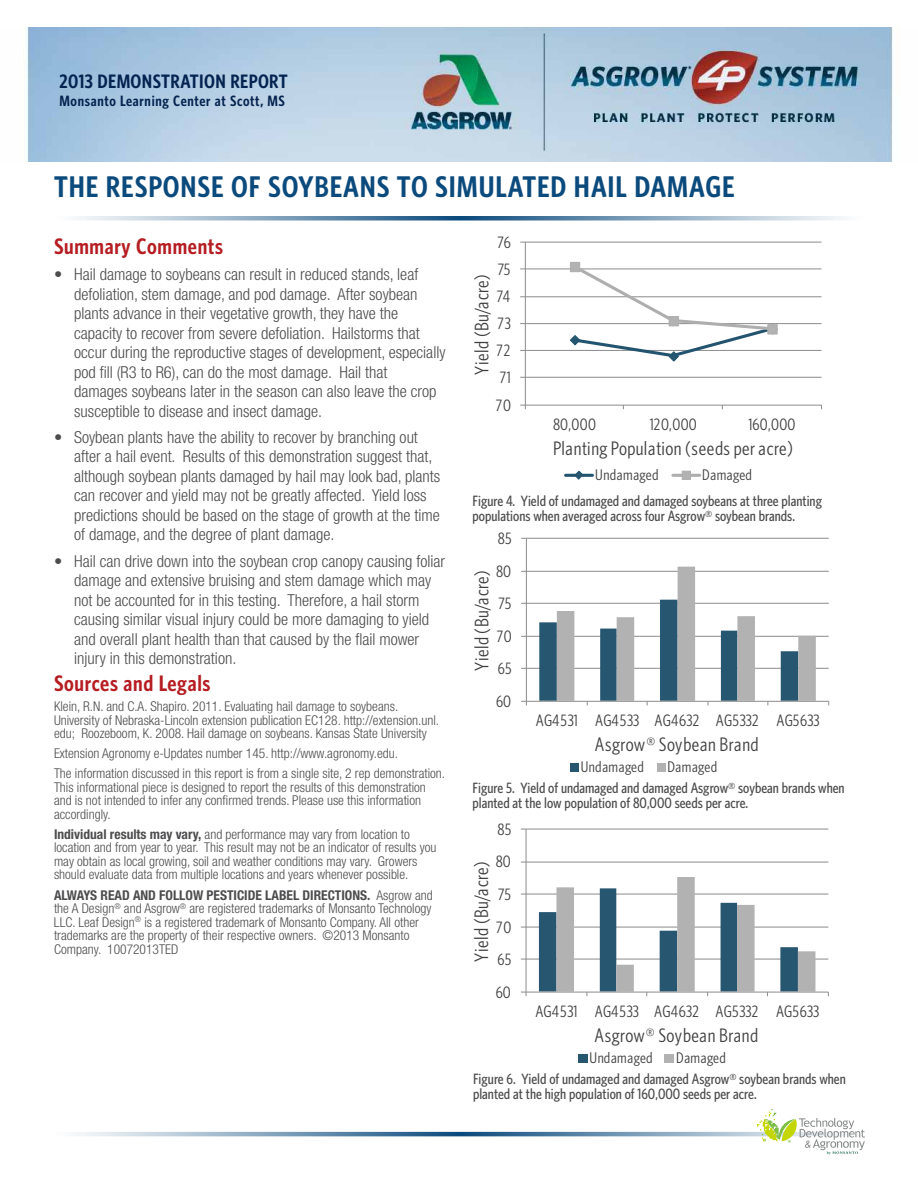
<style>
.page{position:relative;width:918px;height:1188px;background:#fff}
.page>*{position:absolute;margin:0;border:0;box-sizing:border-box;transform-origin:0 0}
.t1{font:600 30px "Whitney Condensed";letter-spacing:.03em;color:#0b4a7c}
.t2{font:600 22.5px "Whitney Condensed";letter-spacing:.03em;color:#b61d22}
.t3{font:19.65px "Whitney Condensed";letter-spacing:.025em;color:#414142}
.t4{font:600 19.5px "Whitney Condensed";letter-spacing:.02em;color:#042350}
.t5{font:300 condensed 16.5px/19.5px "Helvetica Neue LT Std";color:#4d4d4f}
.t6{font:16.5px "Whitney Condensed";letter-spacing:.01em;color:#414142}
.t7{font:15.45px "Whitney Condensed";letter-spacing:.03em;color:#414142}
.t8{font:500 15px/15px "Whitney Condensed";color:#4d4d4f}
.t9{font:600 15px "Whitney Condensed";letter-spacing:.045em;color:#042350}
.t10{font:300 condensed 13.5px/13.5px "Helvetica Neue LT Std";color:#4d4d4f}
.s1{font-weight:700}
</style>
<div class="page">
<img style="left:26px;top:27px;width:867px;height:134px">
<svg style="left:77px;top:1132px;width:680px;height:4px"></svg>
<svg style="left:757px;top:1110px;width:108px;height:44px"></svg>
<svg style="left:77px;top:216px;width:766px;height:4px"></svg>
<hr style="left:525px;top:377px;width:297px;height:1px;background:#8f8f8f">
<hr style="left:525px;top:350px;width:297px;height:1px;background:#8f8f8f">
<hr style="left:525px;top:323px;width:297px;height:1px;background:#8f8f8f">
<hr style="left:525px;top:296px;width:297px;height:1px;background:#8f8f8f">
<hr style="left:525px;top:268px;width:297px;height:1px;background:#8f8f8f">
<hr style="left:525px;top:242px;width:297px;height:1px;background:#8f8f8f">
<hr style="left:525px;top:242px;width:1px;height:163px;background:#8f8f8f">
<hr style="left:525px;top:405px;width:297px;height:1px;background:#8f8f8f">
<svg style="left:569px;top:263px;width:210px;height:99px"></svg>
<div style="left:570px;top:262px;width:10px;height:10px;background:#b2b2b3"></div>
<div style="left:669px;top:316px;width:10px;height:10px;background:#b2b2b3"></div>
<div style="left:767px;top:324px;width:11px;height:11px;background:#b2b2b3;border:1px solid #aeaeaf"></div>
<hr style="left:566px;top:474px;width:26px;height:3px;background:#23546f">
<svg style="left:573px;top:471px;width:12px;height:9px"></svg>
<hr style="left:673px;top:474px;width:27px;height:3px;background:#aeaeaf">
<div style="left:682px;top:471px;width:9px;height:9px;background:#b2b2b3"></div>
<hr style="left:526px;top:668px;width:303px;height:1px;background:#8f8f8f">
<hr style="left:526px;top:636px;width:303px;height:1px;background:#8f8f8f">
<hr style="left:526px;top:603px;width:303px;height:1px;background:#8f8f8f">
<hr style="left:526px;top:571px;width:303px;height:1px;background:#8f8f8f">
<hr style="left:526px;top:538px;width:303px;height:1px;background:#8f8f8f">
<hr style="left:526px;top:538px;width:1px;height:163px;background:#8f8f8f">
<hr style="left:526px;top:701px;width:303px;height:1px;background:#8f8f8f">
<svg style="left:539px;top:567px;width:277px;height:138px"></svg>
<div style="left:570px;top:764px;width:9px;height:8px;background:#265670"></div>
<div style="left:657px;top:764px;width:8px;height:8px;background:#b2b2b3"></div>
<hr style="left:526px;top:959px;width:302px;height:1px;background:#8f8f8f">
<hr style="left:526px;top:927px;width:302px;height:1px;background:#8f8f8f">
<hr style="left:526px;top:894px;width:302px;height:1px;background:#8f8f8f">
<hr style="left:526px;top:862px;width:302px;height:1px;background:#8f8f8f">
<hr style="left:526px;top:829px;width:302px;height:1px;background:#8f8f8f">
<hr style="left:526px;top:829px;width:1px;height:163px;background:#8f8f8f">
<hr style="left:526px;top:992px;width:302px;height:1px;background:#8f8f8f">
<svg style="left:521px;top:992px;width:6px;height:4px"></svg>
<svg style="left:539px;top:877px;width:276px;height:119px"></svg>
<div style="left:578px;top:1055px;width:9px;height:8px;background:#265670"></div>
<div style="left:665px;top:1055px;width:9px;height:8px;background:#b2b2b3"></div>
<h3 class="t4" style="left:59px;top:70px;width:230px">2013 Demonstration Report</h3>
<p class="t9" style="left:59px;top:92px;width:218px">Monsanto Learning Center at Scott, MS</p>
<h1 class="t1" style="left:54px;top:169px;width:682px">THE RESPONSE OF SOYBEANS TO SIMULATED HAIL DAMAGE</h1>
<h2 class="t2" style="left:54px;top:233px;width:171px">Summary Comments</h2>
<p class="t5" style="left:74px;top:264px;width:373px;text-indent:-20px">• Hail damage to soybeans can result in reduced stands, leaf defoliation, stem damage, and pod damage. After soybean plants advance in their vegetative growth, they have the capacity to recover from severe defoliation. Hailstorms that occur during the reproductive stages of development, especially pod fill (R3 to R6), can do the most damage. Hail that<br>damages soybeans later in the season can also leave the crop susceptible to disease and insect damage.</p>
<p class="t5" style="left:74px;top:427px;width:368px;text-indent:-20px">• Soybean plants have the ability to recover by branching out after a hail event. Results of this demonstration suggest that, although soybean plants damaged by hail may look bad, plants can recover and yield may not be greatly affected. Yield loss predictions should be based on the stage of growth at the time of damage, and the degree of plant damage.</p>
<p class="t5" style="left:74px;top:551px;width:372px;text-indent:-20px">• Hail can drive down into the soybean crop canopy causing foliar damage and extensive bruising and stem damage which may not be accounted for in this testing. Therefore, a hail storm causing similar visual injury could be more damaging to yield and overall plant health than that caused by the flail mower injury in this demonstration.</p>
<h2 class="t2" style="left:54px;top:670px;width:158px">Sources and Legals</h2>
<p class="t10" style="left:54px;top:700px;width:387px">Klein, R.N. and C.A. Shapiro. 2011. Evaluating hail damage to soybeans.<br>University of Nebraska-Lincoln extension publication EC128. http://extension.unl. edu; Roozeboom, K. 2008. Hail damage on soybeans. Kansas State University</p>
<p class="t10" style="left:54px;top:743px;width:393px;line-height:20.2px">Extension Agronomy e-Updates number 145. http://www.agronomy.edu.<br>The information discussed in this report is from a single site, 2 rep demonstration.</p>
<p class="t10" style="left:54px;top:780px;width:373px">This informational piece is designed to report the results of this demonstration and is not intended to infer any confirmed trends. Please use this information accordingly.</p>
<p class="t10" style="left:54px;top:827px;width:384px"><span class="s1">INDIVIDUAL RESULTS MAY VARY,</span> and performance may vary from location to location and from year to year. This result may not be an indicator of results you may obtain as local growing, soil and weather conditions may vary. Growers should evaluate data from multiple locations and years whenever possible.</p>
<p class="t10" style="left:54px;top:888px;width:380px"><span class="s1">ALWAYS READ AND FOLLOW PESTICIDE LABEL DIRECTIONS.</span> Asgrow and the A Design<sup>®</sup> and Asgrow<sup>®</sup> are registered trademarks of Monsanto Technology LLC. Leaf Design<sup>®</sup> is a registered trademark of Monsanto Company. All other trademarks are the property of their respective owners. ©2013 Monsanto Company. 10072013TED</p>
<p class="t6" style="left:498px;top:233px;width:15px">76</p>
<p class="t6" style="left:498px;top:260px;width:14px">75</p>
<h3 class="t3" style="left:471px;top:375px;width:102px;rotate:-90deg">Yield (Bu/acre)</h3>
<p class="t6" style="left:497px;top:287px;width:15px">74</p>
<p class="t6" style="left:498px;top:314px;width:15px">73</p>
<p class="t6" style="left:496px;top:341px;width:15px">72</p>
<p class="t6" style="left:500px;top:368px;width:13px">71</p>
<p class="t6" style="left:496px;top:396px;width:17px">70</p>
<p class="t6" style="left:553px;top:415px;width:45px">80,000</p>
<p class="t6" style="left:650px;top:415px;width:49px">120,000</p>
<p class="t6" style="left:748px;top:415px;width:49px">160,000</p>
<h3 class="t3" style="left:553px;top:437px;width:241px">Planting Population (seeds per acre)</h3>
<p class="t7" style="left:595px;top:466px;width:65px">Undamaged</p>
<p class="t7" style="left:702px;top:466px;width:51px">Damaged</p>
<p class="t8" style="left:472px;top:493px;width:351px">Figure 4. Yield of undamaged and damaged soybeans at three planting populations when averaged across four Asgrow® soybean brands.</p>
<p class="t6" style="left:498px;top:529px;width:15px">85</p>
<p class="t6" style="left:496px;top:562px;width:17px">80</p>
<h3 class="t3" style="left:471px;top:671px;width:102px;rotate:-90deg">Yield (Bu/acre)</h3>
<p class="t6" style="left:499px;top:594px;width:14px">75</p>
<p class="t6" style="left:497px;top:627px;width:17px">70</p>
<p class="t6" style="left:498px;top:659px;width:15px">65</p>
<p class="t6" style="left:496px;top:692px;width:17px">60</p>
<p class="t6" style="left:536px;top:711px;width:286px">AG4531 AG4533 AG4632 AG5332 AG5633</p>
<h3 class="t3" style="left:595px;top:733px;width:165px">Asgrow® Soybean Brand</h3>
<p class="t7" style="left:581px;top:758px;width:65px">Undamaged</p>
<p class="t7" style="left:667px;top:758px;width:51px">Damaged</p>
<p class="t8" style="left:472px;top:780px;width:374px">Figure 5. Yield of undamaged and damaged Asgrow® soybean brands when planted at the low population of 80,000 seeds per acre.</p>
<p class="t6" style="left:497px;top:820px;width:15px">85</p>
<p class="t6" style="left:496px;top:852px;width:17px">80</p>
<h3 class="t3" style="left:470px;top:962px;width:102px;rotate:-90deg">Yield (Bu/acre)</h3>
<p class="t6" style="left:498px;top:885px;width:14px">75</p>
<p class="t6" style="left:496px;top:918px;width:17px">70</p>
<p class="t6" style="left:497px;top:950px;width:15px">65</p>
<p class="t6" style="left:496px;top:983px;width:17px">60</p>
<p class="t6" style="left:535px;top:1002px;width:286px">AG4531 AG4533 AG4632 AG5332 AG5633</p>
<h3 class="t3" style="left:594px;top:1024px;width:165px">Asgrow® Soybean Brand</h3>
<p class="t7" style="left:589px;top:1049px;width:65px">Undamaged</p>
<p class="t7" style="left:676px;top:1049px;width:51px">Damaged</p>
<p class="t8" style="left:473px;top:1071px;width:374px">Figure 6. Yield of undamaged and damaged Asgrow® soybean brands when planted at the high population of 160,000 seeds per acre.</p>
</div>
